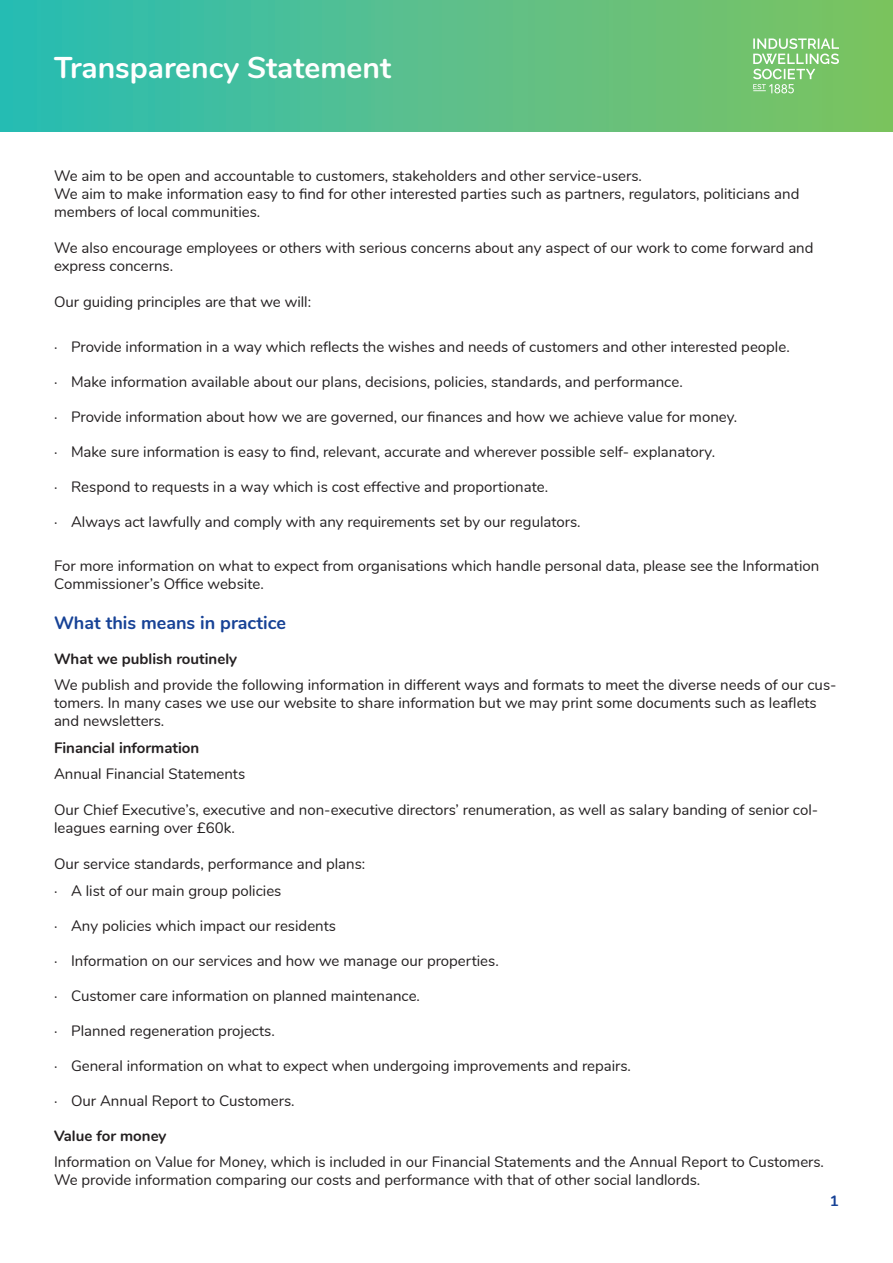
<style>
.page{position:relative;width:893px;height:1263px;background:#fff}
.page>*{position:absolute;margin:0;border:0;box-sizing:border-box;transform-origin:0 0}
.t1{font:700 30px "Nunito";color:#fff}
.Subtitle{font:700 18px "Nunito";color:#174296}
.t2{font:15px/18px "Nunito";color:#231f20}
.Subtitle_2{font:700 15px "Nunito";color:#231f20}
.t3{font:700 15px "Nunito";color:#174296}
</style>
<div class="page">
<div style="left:0;top:0;width:893px;height:132px;background:linear-gradient(to right,#2bbcb5,#82c35f)"></div>
<svg style="left:753px;top:38px;width:86px;height:55px;background:#93cf89"></svg>
<h1 class="t1" style="left:54px;top:45px;width:339px">Transparency Statement</h1>
<p class="t2" style="left:54px;top:166px;width:589px">We aim to be open and accountable to customers, stakeholders and other service-users.</p>
<p class="t2" style="left:54px;top:184px;width:747px">We aim to make information easy to find for other interested parties such as partners, regulators, politicians and members of local communities.</p>
<p class="t2" style="left:54px;top:238px;width:761px">We also encourage employees or others with serious concerns about any aspect of our work to come forward and express concerns.</p>
<p class="t2" style="left:54px;top:292px;width:259px">Our guiding principles are that we will:</p>
<p class="t2" style="left:54px;top:336px;width:737px">· Provide information in a way which reflects the wishes and needs of customers and other interested people.</p>
<p class="t2" style="left:54px;top:371px;width:630px">· Make information available about our plans, decisions, policies, standards, and performance.</p>
<p class="t2" style="left:54px;top:406px;width:685px">· Provide information about how we are governed, our finances and how we achieve value for money.</p>
<p class="t2" style="left:54px;top:441px;width:663px">· Make sure information is easy to find, relevant, accurate and wherever possible self- explanatory.</p>
<p class="t2" style="left:54px;top:476px;width:496px">· Respond to requests in a way which is cost effective and proportionate.</p>
<p class="t2" style="left:54px;top:511px;width:528px">· Always act lawfully and comply with any requirements set by our regulators.</p>
<p class="t2" style="left:54px;top:556px;width:767px">For more information on what to expect from organisations which handle personal data, please see the Information<br>Commissioner’s Office website.</p>
<p class="Subtitle" style="left:54px;top:609px;width:233px">What this means in practice</p>
<p class="Subtitle_2" style="left:54px;top:647px;width:185px">What we publish routinely</p>
<p class="t2" style="left:54px;top:675px;width:784px">We publish and provide the following information in different ways and formats to meet the diverse needs of our cus&shy;tomers. In many cases we use our website to share information but we may print some documents such as leaflets and newsletters.</p>
<p class="Subtitle_2" style="left:54px;top:736px;width:147px">Financial information</p>
<p class="t2" style="left:54px;top:764px;width:193px">Annual Financial Statements</p>
<p class="t2" style="left:54px;top:800px;width:766px">Our Chief Executive’s, executive and non-executive directors’ renumeration, as well as salary banding of senior col&shy;leagues earning over £60k.</p>
<p class="t2" style="left:54px;top:854px;width:313px">Our service standards, performance and plans:</p>
<p class="t2" style="left:54px;top:881px;width:229px">· A list of our main group policies</p>
<p class="t2" style="left:54px;top:916px;width:284px">· Any policies which impact our residents</p>
<p class="t2" style="left:54px;top:951px;width:446px">· Information on our services and how we manage our properties.</p>
<p class="t2" style="left:54px;top:986px;width:368px">· Customer care information on planned maintenance.</p>
<p class="t2" style="left:54px;top:1021px;width:222px">· Planned regeneration projects.</p>
<p class="t2" style="left:54px;top:1056px;width:578px">· General information on what to expect when undergoing improvements and repairs.</p>
<p class="t2" style="left:54px;top:1091px;width:242px">· Our Annual Report to Customers.</p>
<p class="Subtitle_2" style="left:54px;top:1124px;width:114px">Value for money</p>
<p class="t2" style="left:54px;top:1152px;width:772px">Information on Value for Money, which is included in our Financial Statements and the Annual Report to Customers.<br>We provide information comparing our costs and performance with that of other social landlords.</p>
<p class="t3" style="left:830px;top:1189px;width:10px">1</p>
</div>
